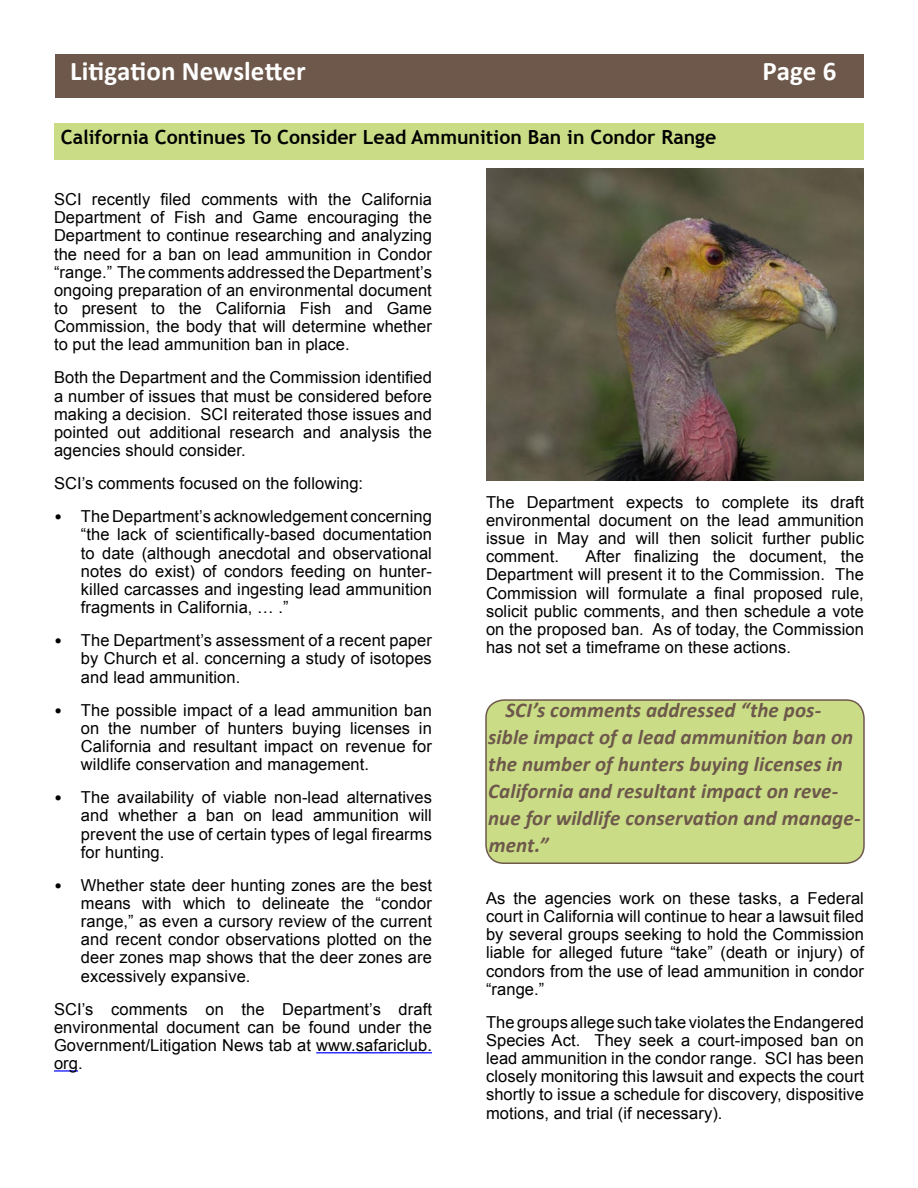
<style>
.page{position:relative;width:918px;height:1188px;background:#fff}
.page>*{position:absolute;margin:0;border:0;box-sizing:border-box;transform-origin:0 0}
.t1{font:700 27px "Calibri";color:#fff}
.t2{font:italic 700 21px/27px "Calibri";letter-spacing:.005em;color:#6d584b}
.t3{font:700 19.5px "Trebuchet MS";color:#000}
.t4{font:16.5px/18.1px "Arial";letter-spacing:.005em;color:#000;text-align:justify}
.s1{font-family:"Calibri"}
</style>
<div class="page">
<div style="left:54px;top:123px;width:810px;height:36px;background:#cadd86"></div>
<hr style="left:316px;top:1052px;width:116px;height:1px;background:#00f">
<hr style="left:54px;top:1070px;width:24px;height:2px;background:#00f">
<img style="left:486px;top:169px;width:378px;height:312px">
<div style="left:56px;top:54px;width:808px;height:43px;background:#6d584b"></div>
<div style="left:486px;top:700px;width:378px;height:163px;background:#cadd86;border-radius:18px"></div>
<div style="left:485px;top:699px;width:380px;height:165px;border:2px solid #6d584b;border-radius:18px"></div>
<h1 class="t1" style="left:70px;top:54px;width:237px">Litigation Newsletter</h1>
<h1 class="t1" style="left:762px;top:54px;width:75px">Page 6</h1>
<p class="t3" style="left:61px;top:125px;width:657px">California Continues To Consider Lead Ammunition Ban in Condor Range</p>
<p class="t4" style="left:54px;top:190px;width:379px">SCI recently filed comments with the California Department of Fish and Game encouraging the Department to continue researching and analyzing the need for a ban on lead ammunition in Condor “range.” The comments addressed the Department’s ongoing preparation of an environmental document to present to the California Fish and Game Commission, the body that will determine whether to put the lead ammunition ban in place.</p>
<p class="t4" style="left:54px;top:369px;width:379px">Both the Department and the Commission identified a number of issues that must be considered before making a decision. SCI reiterated those issues and pointed out additional research and analysis the agencies should consider.</p>
<p class="t4" style="left:54px;top:474px;width:311px">SCI’s comments focused on the following:</p>
<p class="t4" style="left:81px;top:508px;width:352px;text-indent:-27px"><span class="s1">•</span> The Department’s acknowledgement concerning “the lack of scientifically-based documentation to date (although anecdotal and observational notes do exist) of condors feeding on hunter&shy;killed carcasses and ingesting lead ammunition fragments in California, … .”</p>
<p class="t4" style="left:81px;top:632px;width:352px;text-indent:-27px"><span class="s1">•</span> The Department’s assessment of a recent paper by Church et al. concerning a study of isotopes and lead ammunition.</p>
<p class="t4" style="left:81px;top:701px;width:352px;text-indent:-27px"><span class="s1">•</span> The possible impact of a lead ammunition ban on the number of hunters buying licenses in California and resultant impact on revenue for wildlife conservation and management.</p>
<p class="t4" style="left:81px;top:789px;width:352px;text-indent:-27px"><span class="s1">•</span> The availability of viable non-lead alternatives and whether a ban on lead ammunition will prevent the use of certain types of legal firearms for hunting.</p>
<p class="t4" style="left:81px;top:876px;width:353px;text-indent:-27px"><span class="s1">•</span> Whether state deer hunting zones are the best means with which to delineate the “condor range,” as even a cursory review of the current and recent condor observations plotted on the deer zones map shows that the deer zones are excessively expansive.</p>
<p class="t4" style="left:54px;top:1000px;width:379px">SCI’s comments on the Department’s draft environmental document can be found under the Government/Litigation News tab at www.safariclub. org.</p>
<p class="t4" style="left:486px;top:493px;width:379px">The Department expects to complete its draft environmental document on the lead ammunition issue in May and will then solicit further public comment.</p>
<p class="t4" style="left:486px;top:548px;width:379px;text-indent:99px">After finalizing the document, the Department will present it to the Commission. The Commission will formulate a final proposed rule, solicit public comments, and then schedule a vote on the proposed ban. As of today, the Commission has not set a timeframe on these actions.</p>
<p class="t2" style="left:488px;top:695px;width:374px;text-indent:17px">SCI’s comments addressed “the pos&shy;sible impact of a lead ammunition ban on the number of hunters buying licenses in California and resultant impact on reve&shy;nue for wildlife conservation and manage&shy;ment.”</p>
<p class="t4" style="left:486px;top:889px;width:379px">As the agencies work on these tasks, a Federal court in California will continue to hear a lawsuit filed by several groups seeking to hold the Commission liable for alleged future “take” (death or injury) of condors from the use of lead ammunition in condor “range.”</p>
<p class="t4" style="left:486px;top:1013px;width:379px">The groups allege such take violates the Endangered Species Act. They seek a court-imposed ban on lead ammunition in the condor range. SCI has been closely monitoring this lawsuit and expects the court shortly to issue a schedule for discovery, dispositive motions, and trial (if necessary).</p>
</div>
